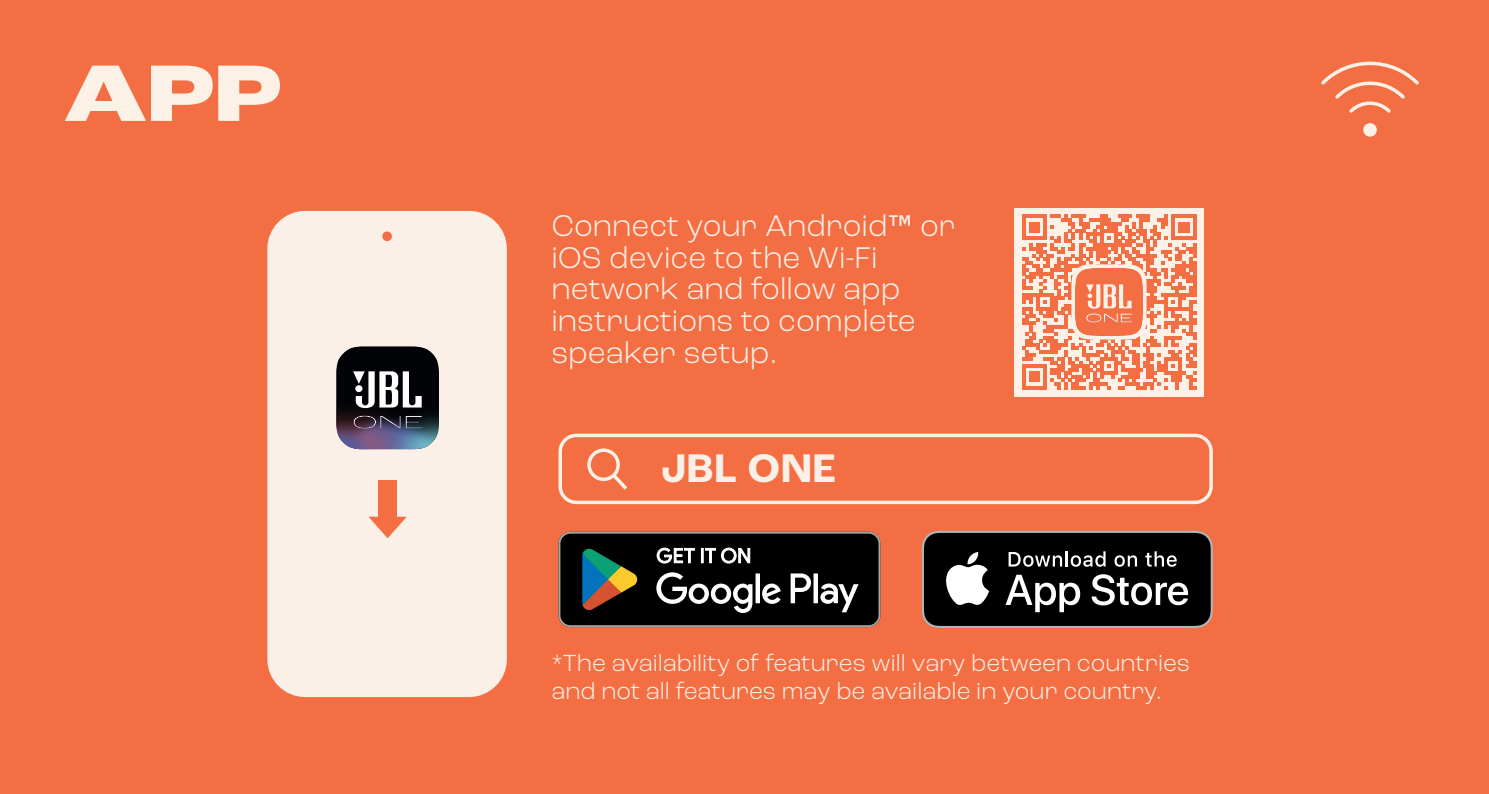
<style>
.page{position:relative;width:1489px;height:794px;background:#fff}
.page>*{position:absolute;margin:0;border:0;box-sizing:border-box;transform-origin:0 0}
.t1{font:800 expanded 84px "Roc Grotesk";color:#fbf1e7}
.t2{font:700 42px "Roc Grotesk";letter-spacing:.02em;color:#fbf0e7}
.t3{font:300 31.5px/31.5px "Roc Grotesk";color:#fbf0e7}
.t4{font:300 24.5px/28px "Roc Grotesk";color:#fbf0e7}
</style>
<div class="page">
<div style="left:0;top:0;width:1488px;height:794px;background:#f36e42"></div>
<div style="left:1014px;top:208px;width:189px;height:188px;background:#fbf1e7"></div>
<svg style="left:1022px;top:215px;width:174px;height:174px"></svg>
<svg style="left:1321px;top:61px;width:98px;height:76px"></svg>
<div style="left:267px;top:211px;width:240px;height:486px;background:#fbf0e7;border-radius:38px"></div>
<div style="left:382px;top:231px;width:10px;height:10px;background:#f36e42;border-radius:5px"></div>
<div style="left:378px;top:480px;width:19px;height:42px;background:#f36e42"></div>
<svg style="left:369px;top:517px;width:38px;height:21px"></svg>
<svg style="left:336px;top:346px;width:103px;height:103px;background:#44444e"></svg>
<svg style="left:558px;top:434px;width:654px;height:70px"></svg>
<svg style="left:558px;top:532px;width:322px;height:95px;background:#262724"></svg>
<svg style="left:921px;top:531px;width:291px;height:97px;background:#323030"></svg>
<p class="t1" style="left:64px;top:41px;width:219px">APP</p>
<p class="t3" style="left:551px;top:210px;width:406px">Connect your Android™ or iOS device to the Wi-Fi network and follow app instructions to complete speaker setup.</p>
<p class="t2" style="left:661px;top:442px;width:176px">JBL ONE</p>
<p class="t4" style="left:551px;top:649px;width:640px">*The availability of features will vary between countries and not all features may be available in your country.</p>
</div>
